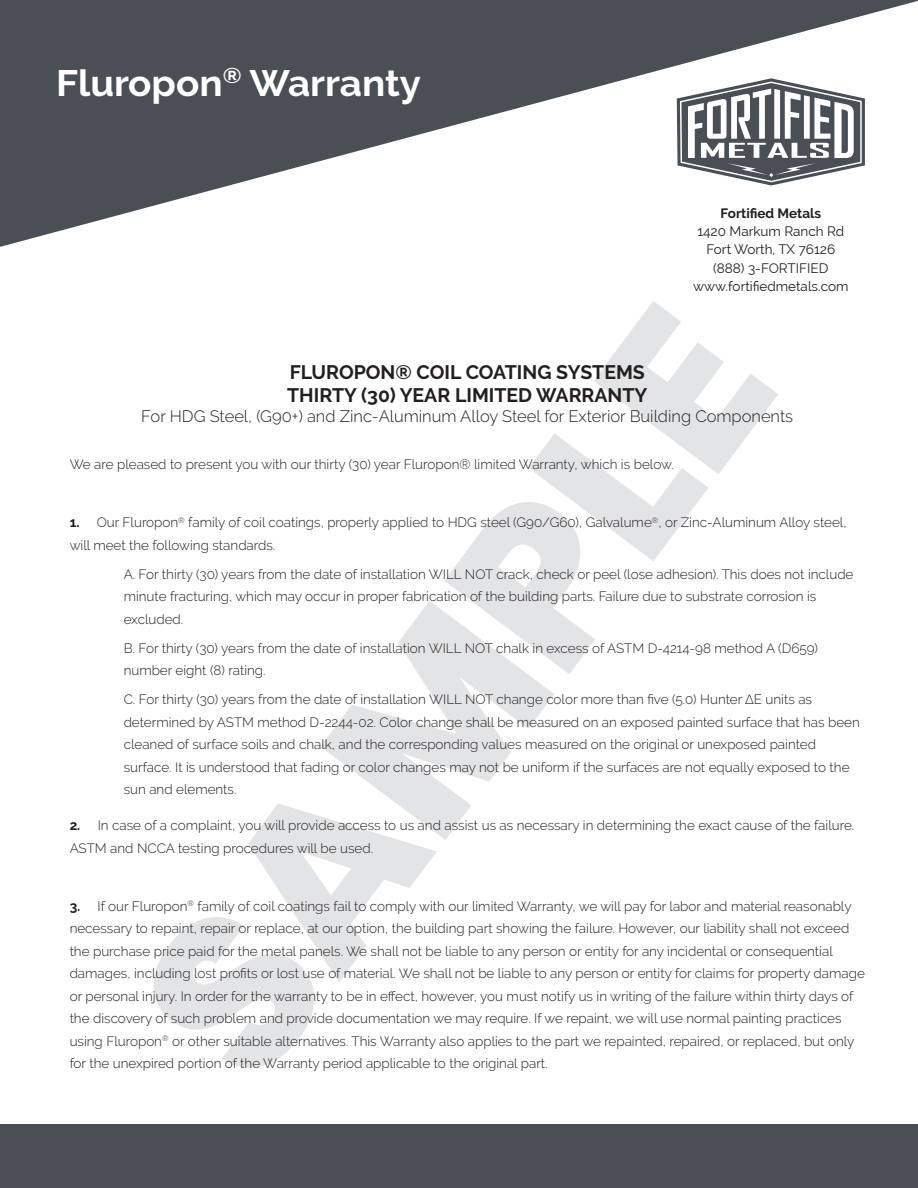
<style>
.page{position:relative;width:918px;height:1188px;background:#fff}
.page>*{position:absolute;margin:0;border:0;box-sizing:border-box;transform-origin:0 0}
.t1{font:800 221.4px "Poppins";color:#494f54}
.t2{font:700 36.6px "Raleway";color:#fff;scale:1.05 1}
.t3{font:700 19.5px "Raleway";color:#231f20}
.t4{font:300 16.5px "Raleway";color:#231f20}
.t5{font:300 13.5px/22.5px "Raleway";color:#231f20}
.t6{font:13.5px "Raleway";color:#231f20}
.t7{font:700 13.5px "Raleway";color:#231f20}
.s1{font-weight:700}
</style>
<div class="page">
<svg style="left:0;top:0;width:918px;height:247px;fill:#494f54"></svg>
<svg style="left:677px;top:78px;width:188px;height:107px"></svg>
<div style="left:0;top:1124px;width:918px;height:64px;background:#494f54"></div>
<p class="t2" style="left:56px;top:62px;width:349px">Fluropon<sup>®</sup> Warranty</p>
<p class="t7" style="left:721px;top:205px;width:102px">Fortified Metals</p>
<p class="t6" style="left:697px;top:223px;width:148px">1420 Markum Ranch Rd</p>
<p class="t6" style="left:706px;top:242px;width:130px">Fort Worth, TX 76126</p>
<p class="t6" style="left:713px;top:260px;width:117px">(888) 3-FORTIFIED</p>
<p class="t6" style="left:693px;top:278px;width:157px">www.fortifiedmetals.com</p>
<h1 class="t1" style="left:90px;top:969px;width:884px;rotate:-53deg">SAMPLE</h1>
<p class="t3" style="left:290px;top:361px;width:357px">FLUROPON® COIL COATING SYSTEMS</p>
<p class="t3" style="left:287px;top:384px;width:362px">THIRTY (30) YEAR LIMITED WARRANTY</p>
<p class="t4" style="left:141px;top:407px;width:653px">For HDG Steel, (G90+) and Zinc-Aluminum Alloy Steel for Exterior Building Components</p>
<p class="t5" style="left:70px;top:453px;width:606px">We are pleased to present you with our thirty (30) year Fluropon® limited Warranty, which is below.</p>
<p class="t5" style="left:70px;top:511px;width:779px"><span class="s1">1.</span> Our Fluropon<sup>®</sup> family of coil coatings, properly applied to HDG steel (G90/G60), Galvalume<sup>®</sup>, or Zinc-Aluminum Alloy steel, will meet the following standards.</p>
<p class="t5" style="left:124px;top:563px;width:731px">A. For thirty (30) years from the date of installation WILL NOT crack, check or peel (lose adhesion). This does not include minute fracturing, which may occur in proper fabrication of the building parts. Failure due to substrate corrosion is excluded.</p>
<p class="t5" style="left:124px;top:637px;width:696px">B. For thirty (30) years from the date of installation WILL NOT chalk in excess of ASTM D-4214-98 method A (D659) number eight (8) rating.</p>
<p class="t5" style="left:124px;top:688px;width:738px">C. For thirty (30) years from the date of installation WILL NOT change color more than five (5.0) Hunter ΔE units as determined by ASTM method D-2244-02. Color change shall be measured on an exposed painted surface that has been cleaned of surface soils and chalk, and the corresponding values measured on the original or unexposed painted surface. It is understood that fading or color changes may not be uniform if the surfaces are not equally exposed to the sun and elements.</p>
<p class="t5" style="left:70px;top:814px;width:786px"><span class="s1">2.</span> In case of a complaint, you will provide access to us and assist us as necessary in determining the exact cause of the failure.<br>ASTM and NCCA testing procedures will be used.</p>
<p class="t5" style="left:70px;top:895px;width:797px"><span class="s1">3.</span> If our Fluropon<sup>®</sup> family of coil coatings fail to comply with our limited Warranty, we will pay for labor and material reasonably necessary to repaint, repair or replace, at our option, the building part showing the failure. However, our liability shall not exceed the purchase price paid for the metal panels. We shall not be liable to any person or entity for any incidental or consequential damages, including lost profits or lost use of material. We shall not be liable to any person or entity for claims for property damage or personal injury. In order for the warranty to be in effect, however, you must notify us in writing of the failure within thirty days of the discovery of such problem and provide documentation we may require. If we repaint, we will use normal painting practices using Fluropon<sup>®</sup> or other suitable alternatives. This Warranty also applies to the part we repainted, repaired, or replaced, but only for the unexpired portion of the Warranty period applicable to the original part.</p>
</div>
